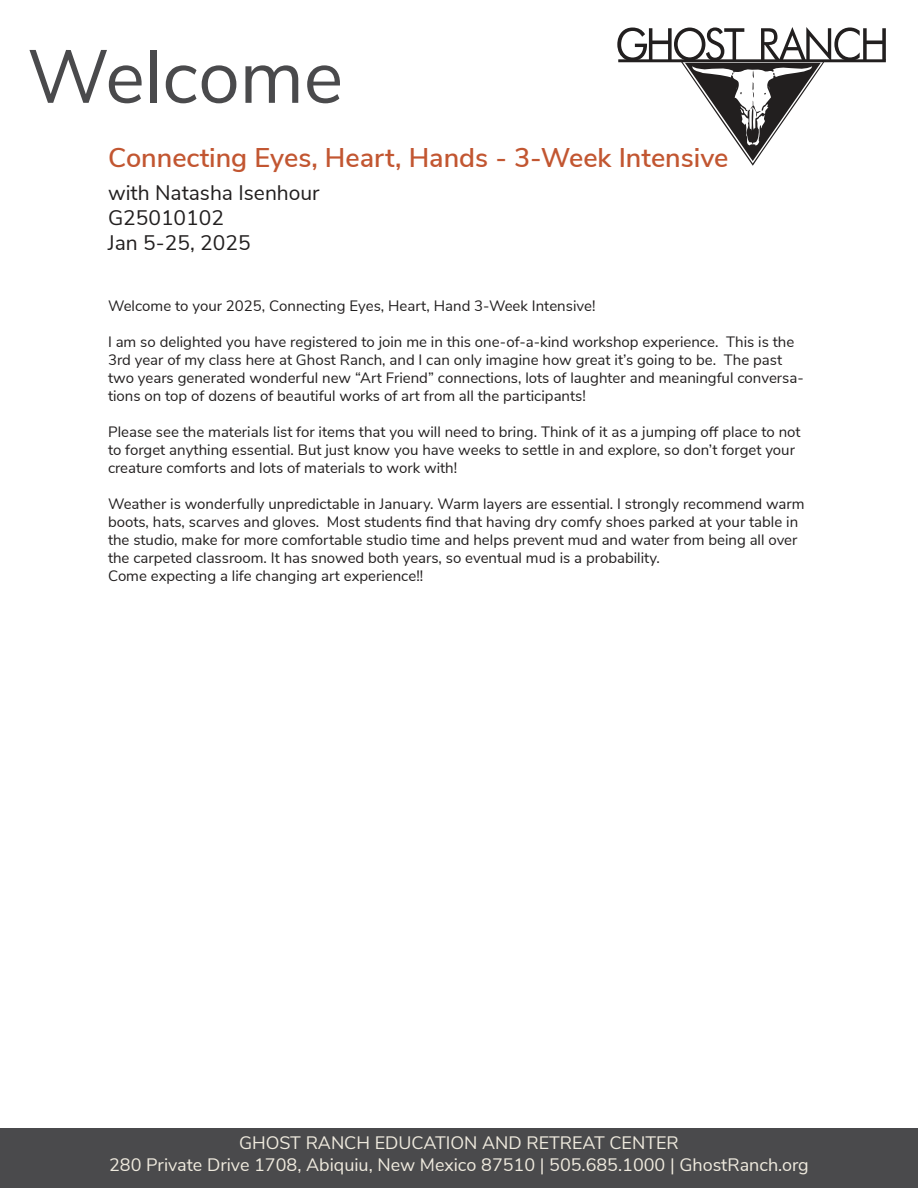
<style>
.page{position:relative;width:918px;height:1188px;background:#fff}
.page>*{position:absolute;margin:0;border:0;box-sizing:border-box;transform-origin:0 0}
.t1{font:75px "Nunito Sans";color:#4a4a4c}
.t2{font:600 27px "Nunito Sans";color:#c25631}
.t3{font:21px/25.2px "Nunito Sans";color:#221f1f}
.t4{font:18px/21.6px "Nunito Sans";color:#efeade;text-align:center}
.t5{font:15px/18px "Nunito Sans";color:#221f1f}
</style>
<div class="page">
<div style="left:0;top:1128px;width:918px;height:60px;background:#4a4a4c"></div>
<svg style="left:617px;top:27px;width:269px;height:139px"></svg>
<hr style="left:618px;top:61px;width:268px;height:1px;background:#221f1f">
<h1 class="t1" style="left:27px;top:49px;width:318px">Welcome</h1>
<h2 class="t2" style="left:108px;top:148px;width:622px">Connecting Eyes, Heart, Hands - 3-Week Intensive</h2>
<h3 class="t3" style="left:108px;top:182px;width:213px">with Natasha Isenhour<br>G25010102<br>Jan 5-25, 2025</h3>
<p class="t5" style="left:108px;top:299px;width:489px">Welcome to your 2025, Connecting Eyes, Heart, Hand 3-Week Intensive!</p>
<p class="t5" style="left:108px;top:335px;width:697px">I am so delighted you have registered to join me in this one-of-a-kind workshop experience. This is the 3rd year of my class here at Ghost Ranch, and I can only imagine how great it’s going to be. The past two years generated wonderful new “Art Friend” connections, lots of laughter and meaningful conversa&shy;tions on top of dozens of beautiful works of art from all the participants!</p>
<p class="t5" style="left:108px;top:425px;width:694px">Please see the materials list for items that you will need to bring. Think of it as a jumping off place to not to forget anything essential. But just know you have weeks to settle in and explore, so don’t forget your creature comforts and lots of materials to work with!</p>
<p class="t5" style="left:108px;top:497px;width:698px">Weather is wonderfully unpredictable in January. Warm layers are essential. I strongly recommend warm boots, hats, scarves and gloves. Most students find that having dry comfy shoes parked at your table in the studio, make for more comfortable studio time and helps prevent mud and water from being all over the carpeted classroom. It has snowed both years, so eventual mud is a probability.<br>Come expecting a life changing art experience!!</p>
<p class="t4" style="left:109px;top:1134px;width:701px">GHOST RANCH EDUCATION AND RETREAT CENTER<br>280 Private Drive 1708, Abiquiu, New Mexico 87510 | 505.685.1000 | GhostRanch.org</p>
</div>
